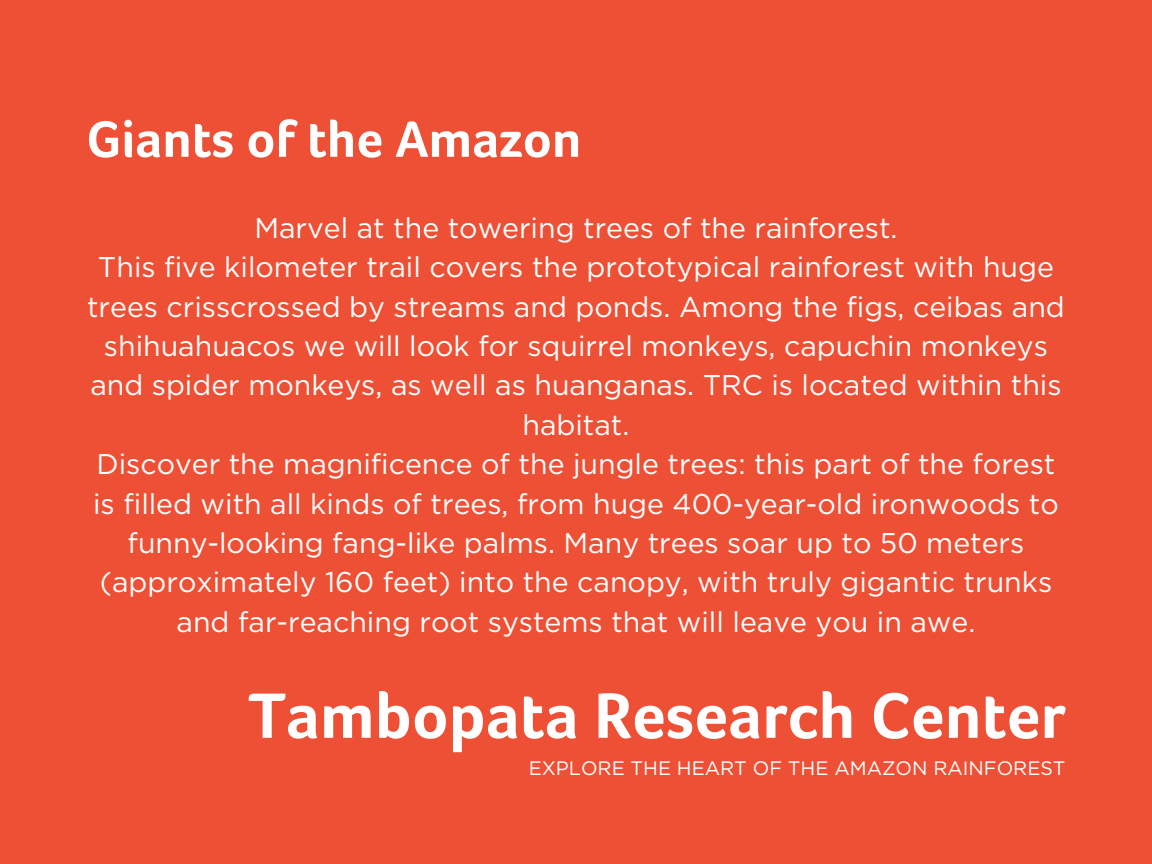
<style>
.page{position:relative;width:1152px;height:864px;background:#ee5035}
.page>*{position:absolute;margin:0;border:0;box-sizing:border-box;transform-origin:0 0}
.t1{font:700 66px "Foco";color:#fff}
.t2{font:700 52.5px "Foco";color:#fff}
.t3{font:28.5px/39.3px "Gotham";color:#fff;text-align:center}
.t4{font:19.5px "Gotham";color:#fff}
</style>
<div class="page">
<h2 class="t2" style="left:86px;top:110px;width:497px">Giants of the Amazon</h2>
<p class="t3" style="left:87px;top:208px;width:979px">Marvel at the towering trees of the rainforest.<br>This five kilometer trail covers the prototypical rainforest with huge trees crisscrossed by streams and ponds. Among the figs, ceibas and shihuahuacos we will look for squirrel monkeys, capuchin monkeys and spider monkeys, as well as huanganas. TRC is located within this habitat.<br>Discover the magnificence of the jungle trees: this part of the forest is filled with all kinds of trees, from huge 400-year-old ironwoods to funny-looking fang-like palms. Many trees soar up to 50 meters (approximately 160 feet) into the canopy, with truly gigantic trunks and far-reaching root systems that will leave you in awe.</p>
<h1 class="t1" style="left:248px;top:679px;width:819px">Tambopata Research Center</h1>
<p class="t4" style="left:529px;top:757px;width:538px">EXPLORE THE HEART OF THE AMAZON RAINFOREST</p>
</div>
